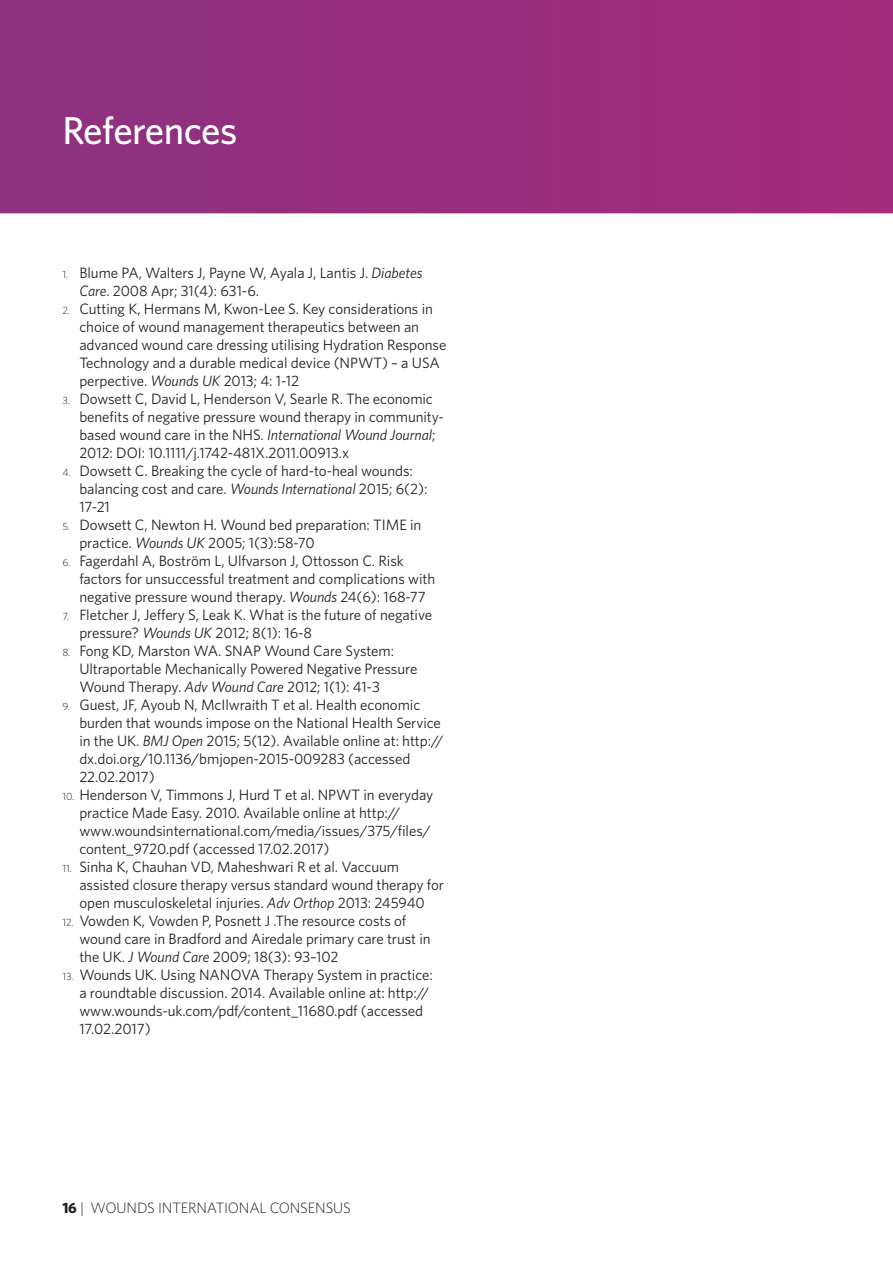
<style>
.page{position:relative;width:893px;height:1263px;background:#fff}
.page>*{position:absolute;margin:0;border:0;box-sizing:border-box;transform-origin:0 0}
.t1{font:500 39px "Whitney";letter-spacing:-.015em;color:#fff}
.t2{font:15px/18px "Whitney";letter-spacing:-.005em;color:#231f20}
.t3{font:300 15px "Whitney";letter-spacing:-.01em;color:#231f20}
.s1{font-weight:300;font-size:10.5px}
.s2{font-style:italic}
.s3{font-weight:700}
</style>
<div class="page">
<svg style="left:0;top:0;width:893px;height:213px;background:#982e7e"></svg>
<h1 class="t1" style="left:62px;top:107px;width:176px">References</h1>
<p class="t2" style="left:79px;top:263px;width:345px;text-indent:-17px"><span class="s1">1.</span> Blume PA, Walters J, Payne W, Ayala J, Lantis J. <span class="s2">Diabetes<br>Care</span>. 2008 Apr; 31(4): 631-6.</p>
<p class="t2" style="left:79px;top:299px;width:369px;text-indent:-17px"><span class="s1">2.</span> Cutting K, Hermans M, Kwon-Lee S. Key considerations in choice of wound management therapeutics between an advanced wound care dressing utilising Hydration Response Technology and a durable medical device (NPWT) – a USA perpective. <span class="s2">Wounds UK</span> 2013; 4: 1-12</p>
<p class="t2" style="left:79px;top:389px;width:366px;text-indent:-17px"><span class="s1">3.</span> Dowsett C, David L, Henderson V, Searle R. The economic benefits of negative pressure wound therapy in community&shy;based wound care in the NHS. <span class="s2">International Wound Journal</span>; 2012: DOI: 10.1111/j.1742-481X.2011.00913.x</p>
<p class="t2" style="left:79px;top:461px;width:350px;text-indent:-17px"><span class="s1">4.</span> Dowsett C. Breaking the cycle of hard-to-heal wounds: balancing cost and care. <span class="s2">Wounds International</span> 2015; 6(2):<br>17-21</p>
<p class="t2" style="left:79px;top:515px;width:344px;text-indent:-17px"><span class="s1">5.</span> Dowsett C, Newton H. Wound bed preparation: TIME in practice. <span class="s2">Wounds UK</span> 2005; 1(3):58-70</p>
<p class="t2" style="left:79px;top:551px;width:357px;text-indent:-17px"><span class="s1">6.</span> Fagerdahl A, Boström L, Ulfvarson J, Ottosson C. Risk factors for unsuccessful treatment and complications with negative pressure wound therapy. <span class="s2">Wounds</span> 24(6): 168-77</p>
<p class="t2" style="left:79px;top:605px;width:354px;text-indent:-17px"><span class="s1">7.</span> Fletcher J, Jeffery S, Leak K. What is the future of negative pressure? <span class="s2">Wounds UK</span> 2012; 8(1): 16-8</p>
<p class="t2" style="left:79px;top:641px;width:340px;text-indent:-17px"><span class="s1">8.</span> Fong KD, Marston WA. SNAP Wound Care System:<br>Ultraportable Mechanically Powered Negative Pressure<br>Wound Therapy. <span class="s2">Adv Wound Care</span> 2012; 1(1): 41-3</p>
<p class="t2" style="left:79px;top:695px;width:366px;text-indent:-17px"><span class="s1">9.</span> Guest, JF, Ayoub N, McIlwraith T et al. Health economic burden that wounds impose on the National Health Service in the UK. <span class="s2">BMJ Open</span> 2015; 5(12). Available online at: http:// dx.doi.org/10.1136/bmjopen-2015-009283 (accessed 22.02.2017)</p>
<p class="t2" style="left:79px;top:785px;width:356px;text-indent:-17px"><span class="s1">10.</span> Henderson V, Timmons J, Hurd T et al. NPWT in everyday practice Made Easy. 2010. Available online at http:// www.woundsinternational.com/media/issues/375/files/ content_9720.pdf (accessed 17.02.2017)</p>
<p class="t2" style="left:79px;top:857px;width:366px;text-indent:-17px"><span class="s1">11.</span> Sinha K, Chauhan VD, Maheshwari R et al. Vaccuum assisted closure therapy versus standard wound therapy for open musculoskeletal injuries. <span class="s2">Adv Orthop</span> 2013: 245940</p>
<p class="t2" style="left:79px;top:911px;width:353px;text-indent:-17px"><span class="s1">12.</span> Vowden K, Vowden P, Posnett J .The resource costs of wound care in Bradford and Airedale primary care trust in the UK. <span class="s2">J Wound Care</span> 2009; 18(3): 93–102</p>
<p class="t2" style="left:79px;top:965px;width:355px;text-indent:-17px"><span class="s1">13.</span> Wounds UK. Using NANOVA Therapy System in practice: a roundtable discussion. 2014. Available online at: http:// www.wounds-uk.com/pdf/content_11680.pdf (accessed 17.02.2017)</p>
<p class="t3" style="left:62px;top:1199px;width:290px"><span class="s3">16</span> | WOUNDS INTERNATIONAL CONSENSUS</p>
</div>
